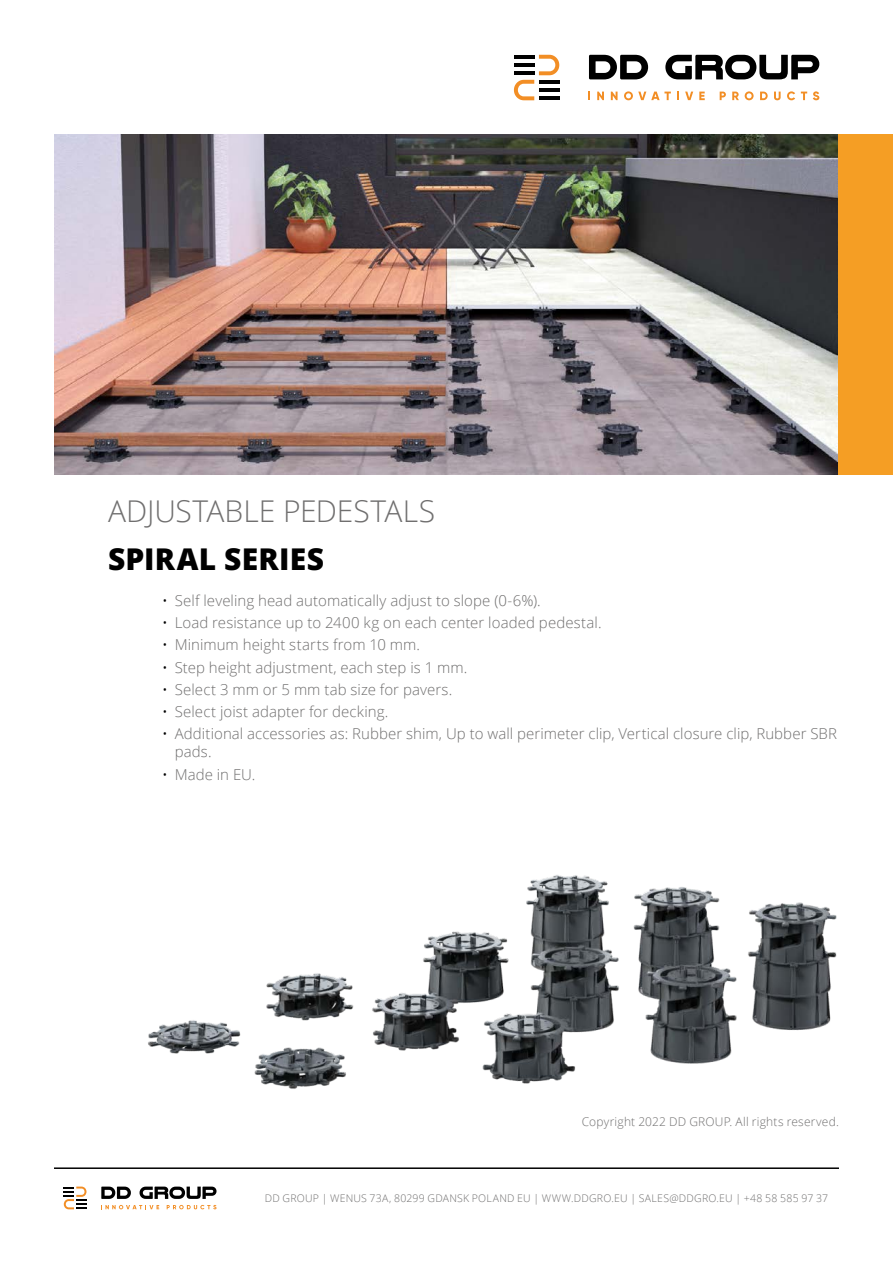
<style>
.page{position:relative;width:893px;height:1263px;background:#fff}
.page>*{position:absolute;margin:0;border:0;box-sizing:border-box;transform-origin:0 0}
.t1{font:300 30px "Open Sans";letter-spacing:-.005em;color:#706f6f}
.t2{font:800 30px "Open Sans";letter-spacing:.01em;color:#000}
.t3{font:300 15px/18px "Open Sans";letter-spacing:.005em;color:#706f6f}
.t4{font:300 12px "Open Sans";letter-spacing:.015em;color:#706f6f}
.t5{font:300 10.5px "Open Sans";letter-spacing:.02em;color:#706f6f}
.s1{color:#000}
</style>
<div class="page">
<svg style="left:101px;top:1186px;width:30px;height:13px"></svg>
<svg style="left:140px;top:1186px;width:77px;height:13px"></svg>
<svg style="left:101px;top:1205px;width:58px;height:4px"></svg>
<svg style="left:167px;top:1205px;width:50px;height:4px"></svg>
<svg style="left:64px;top:1186px;width:22px;height:23px"></svg>
<hr style="left:54px;top:1167px;width:785px;height:2px;background:#000">
<img style="left:54px;top:134px;width:785px;height:340px">
<svg style="left:589px;top:55px;width:59px;height:24px"></svg>
<svg style="left:665px;top:55px;width:154px;height:24px"></svg>
<svg style="left:588px;top:92px;width:2px;height:8px"></svg>
<svg style="left:597px;top:92px;width:7px;height:8px"></svg>
<svg style="left:611px;top:92px;width:6px;height:8px"></svg>
<svg style="left:624px;top:91px;width:47px;height:9px"></svg>
<svg style="left:677px;top:92px;width:2px;height:8px"></svg>
<svg style="left:685px;top:92px;width:8px;height:8px"></svg>
<svg style="left:699px;top:92px;width:6px;height:8px"></svg>
<svg style="left:720px;top:92px;width:6px;height:8px"></svg>
<svg style="left:732px;top:92px;width:7px;height:8px"></svg>
<svg style="left:745px;top:91px;width:9px;height:9px"></svg>
<svg style="left:760px;top:92px;width:8px;height:8px"></svg>
<svg style="left:774px;top:92px;width:7px;height:8px"></svg>
<svg style="left:787px;top:91px;width:8px;height:9px"></svg>
<svg style="left:801px;top:92px;width:6px;height:8px"></svg>
<svg style="left:813px;top:91px;width:6px;height:9px"></svg>
<svg style="left:514px;top:55px;width:45px;height:45px"></svg>
<div style="left:839px;top:134px;width:54px;height:340px;background:#f59e24"></div>
<img style="left:148px;top:875px;width:689px;height:214px">
<h1 class="t1" style="left:108px;top:490px;width:329px">ADJUSTABLE PEDESTALS</h1>
<h1 class="t2" style="left:108px;top:538px;width:218px">SPIRAL SERIES</h1>
<p class="t3" style="left:162px;top:591px;width:380px"><span class="s1">•</span> Self leveling head automatically adjust to slope (0-6%).</p>
<p class="t3" style="left:162px;top:613px;width:441px"><span class="s1">•</span> Load resistance up to 2400 kg on each center loaded pedestal.</p>
<p class="t3" style="left:162px;top:635px;width:260px"><span class="s1">•</span> Minimum height starts from 10 mm.</p>
<p class="t3" style="left:162px;top:658px;width:307px"><span class="s1">•</span> Step height adjustment, each step is 1 mm.</p>
<p class="t3" style="left:162px;top:680px;width:292px"><span class="s1">•</span> Select 3 mm or 5 mm tab size for pavers.</p>
<p class="t3" style="left:162px;top:702px;width:228px"><span class="s1">•</span> Select joist adapter for decking.</p>
<p class="t3" style="left:175px;top:724px;width:664px;text-indent:-13px"><span class="s1">•</span> Additional accessories as: Rubber shim, Up to wall perimeter clip, Vertical closure clip, Rubber SBR pads.</p>
<p class="t3" style="left:162px;top:765px;width:95px"><span class="s1">•</span> Made in EU.</p>
<p class="t4" style="left:582px;top:1113px;width:259px">Copyright 2022 DD GROUP. All rights reserved.</p>
<p class="t5" style="left:265px;top:1191px;width:565px">DD GROUP | WENUS 73A, 80299 GDANSK POLAND EU | WWW.DDGRO.EU | SALES@DDGRO.EU | +48 58 585 97 37</p>
</div>
